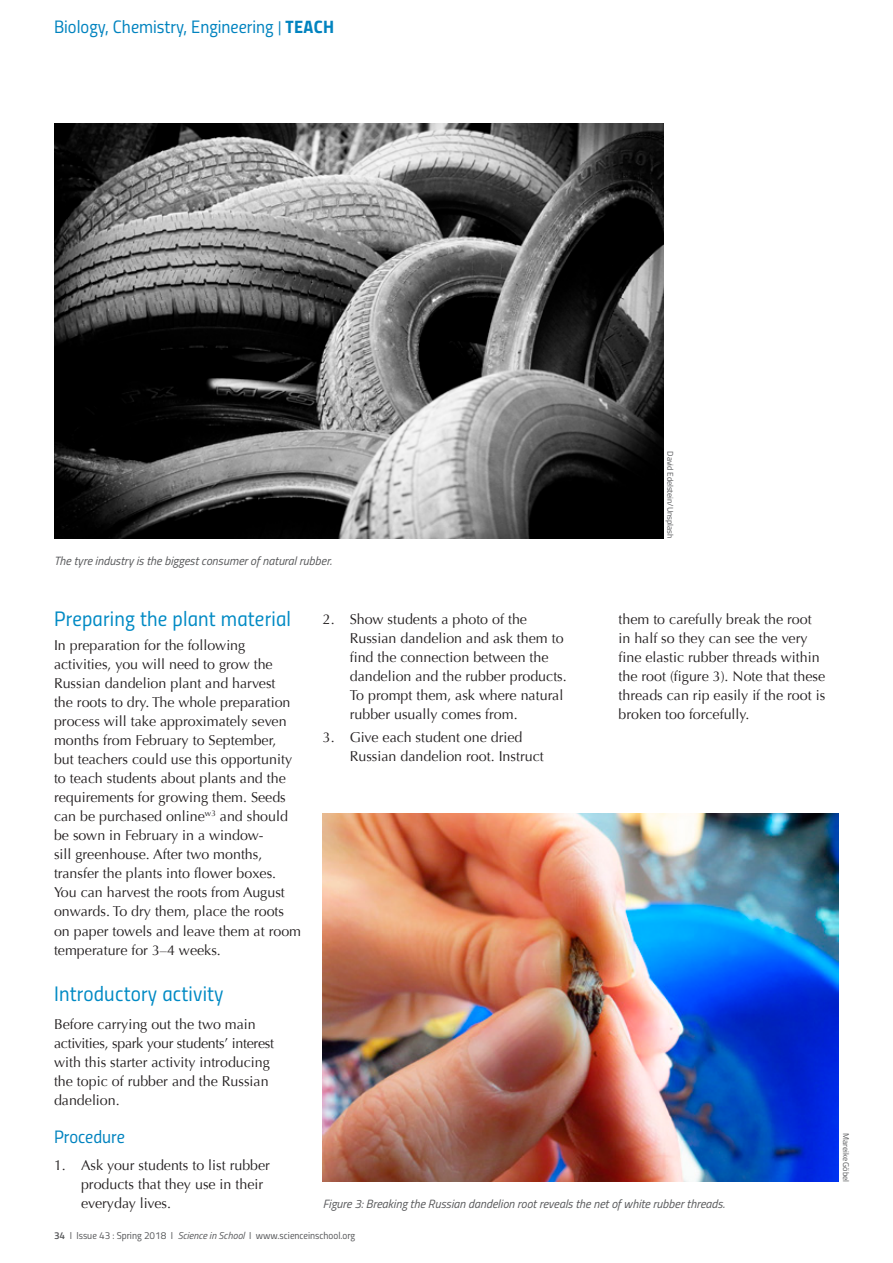
<style>
.page{position:relative;width:893px;height:1263px;background:#fff}
.page>*{position:absolute;margin:0;border:0;box-sizing:border-box;transform-origin:0 0}
.t1{font:21px "Titillium Regular Upright";letter-spacing:.01em;color:#008ac4}
.t2{font:18px "Titillium Regular Upright";color:#0083bf}
.t3{font:14.25px/19px "Optima";color:#231f20}
.t4{font:italic 12px "Titillium Web";color:#57585a}
.t5{font:10.05px "Titillium Regular Upright";color:#57585a}
.t6{font:8.25px "Titillium Web";letter-spacing:-.01em;color:#57585a}
.s1{font-size:15px}
.s2{font-family:"Titillium Bold Upright"}
.s3{font-family:"Titillium Semibold Upright"}
.s4{font-family:"Titillium Web";font-style:italic}
</style>
<div class="page">
<img style="left:323px;top:813px;width:516px;height:369px">
<img style="left:54px;top:123px;width:609px;height:415px">
<p class="t2" style="left:54px;top:14px;width:282px">Biology, Chemistry, Engineering <span class="s1">|</span> <span class="s2">TEACH</span></p>
<p class="t4" style="left:54px;top:552px;width:279px">The tyre industry is the biggest consumer of natural rubber.</p>
<p class="t6" style="left:676px;top:451px;width:89px;rotate:90deg">David Edelstein/Unsplash</p>
<h1 class="t1" style="left:54px;top:603px;width:239px">Preparing the plant material</h1>
<p class="t3" style="left:54px;top:635px;width:249px">In preparation for the following activities, you will need to grow the Russian dandelion plant and harvest<br>the roots to dry. The whole preparation process will take approximately seven months from February to September,<br>but teachers could use this opportunity to teach students about plants and the requirements for growing them. Seeds can be purchased online<sup>w3</sup> and should be sown in February in a window-<br>sill greenhouse. After two months, transfer the plants into flower boxes.<br>You can harvest the roots from August onwards. To dry them, place the roots on paper towels and leave them at room temperature for 3–4 weeks.</p>
<h1 class="t1" style="left:54px;top:978px;width:171px">Introductory activity</h1>
<p class="t3" style="left:54px;top:1014px;width:222px">Before carrying out the two main activities, spark your students’ interest with this starter activity introducing the topic of rubber and the Russian dandelion.</p>
<p class="t2" style="left:54px;top:1123px;width:72px">Procedure</p>
<p class="t3" style="left:81px;top:1156px;width:191px;text-indent:-27px">1. Ask your students to list rubber products that they use in their everyday lives.</p>
<p class="t3" style="left:350px;top:610px;width:219px;text-indent:-27px">2. Show students a photo of the<br>Russian dandelion and ask them to find the connection between the dandelion and the rubber products.<br>To prompt them, ask where natural rubber usually comes from.</p>
<p class="t3" style="left:350px;top:728px;width:196px;text-indent:-27px">3. Give each student one dried<br>Russian dandelion root. Instruct</p>
<p class="t3" style="left:618px;top:610px;width:208px">them to carefully break the root in half so they can see the very fine elastic rubber threads within the root (figure 3). Note that these threads can rip easily if the root is broken too forcefully.</p>
<p class="t4" style="left:323px;top:1195px;width:403px">Figure 3: Breaking the Russian dandelion root reveals the net of white rubber threads.</p>
<p class="t5" style="left:54px;top:1228px;width:303px"><span class="s3">34</span> I Issue 43 : Spring 2018 I <span class="s4">Science in School</span> I www.scienceinschool.org</p>
<p class="t6" style="left:852px;top:1133px;width:50px;rotate:90deg">Mareike Göbel</p>
</div>
